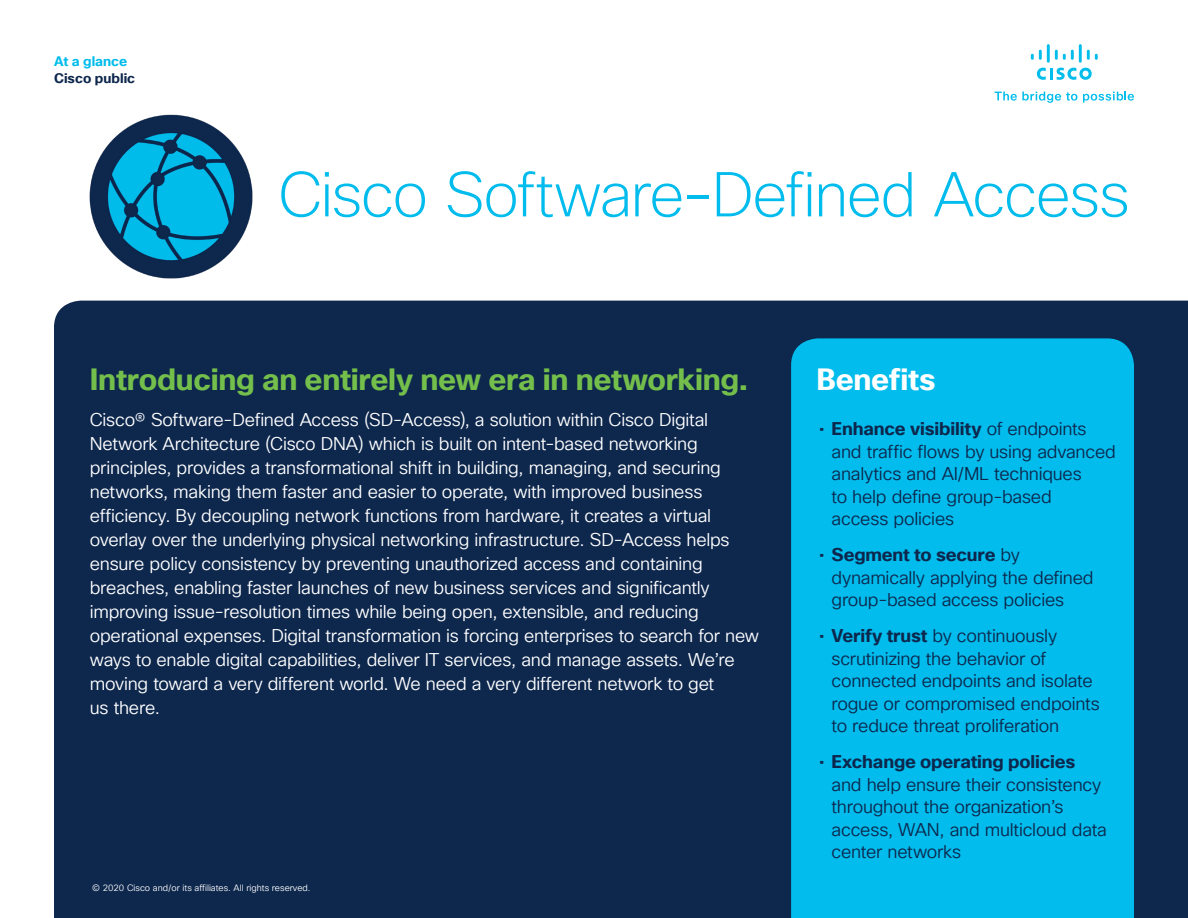
<style>
.page{position:relative;width:1188px;height:918px;background:#fff}
.page>*{position:absolute;margin:0;border:0;box-sizing:border-box;transform-origin:0 0}
.Title_Headline{font:200 61.5px "Cisco Sans TT";letter-spacing:-.025em;color:#01bcec}
.Intro_Heading{font:700 30px "Cisco Sans TT";letter-spacing:-.01em;color:#74bf4b}
.Sidebar_Heading_Whit{font:700 30px "Cisco Sans TT";letter-spacing:-.01em;color:#fff}
.Intro_Heading-2{font:18px/24px "Cisco Sans TT Light";letter-spacing:-.015em;color:#fff}
.t1{font:18px/22.5px "Cisco Sans TT Light";letter-spacing:-.015em;color:#0d274d}
.t2{font:700 13.5px "Cisco Sans TT";color:#0d274d}
.t3{font:700 13.5px "Cisco Sans TT";color:#01bcec}
.Footer_white{font:9px "Cisco Sans TT Light";color:#fff}
.s1{font-family:"Cisco Sans TT"}
.s2{font-family:"Cisco Sans TT";font-weight:700}
</style>
<div class="page">
<svg style="left:995px;top:92px;width:82px;height:11px"></svg>
<svg style="left:1083px;top:92px;width:51px;height:11px"></svg>
<svg style="left:1037px;top:68px;width:55px;height:12px"></svg>
<svg style="left:1031px;top:50px;width:11px;height:10px"></svg>
<hr style="left:1047px;top:44px;width:3px;height:19px;background:#00bdeb">
<svg style="left:1055px;top:50px;width:19px;height:10px"></svg>
<hr style="left:1079px;top:44px;width:3px;height:19px;background:#00bdeb">
<svg style="left:1087px;top:50px;width:11px;height:10px"></svg>
<div style="left:54px;top:301px;width:1134px;height:617px;background:#0d274d"></div>
<svg style="left:791px;top:338px;width:343px;height:580px;background:#01b9e8"></svg>
<img style="left:89px;top:114px;width:164px;height:165px">
<p class="t3" style="left:54px;top:52px;width:75px">At a glance</p>
<p class="t2" style="left:54px;top:69px;width:83px">Cisco public</p>
<p class="Title_Headline" style="left:278px;top:155px;width:853px">Cisco Software-Defined Access</p>
<p class="Intro_Heading" style="left:90px;top:360px;width:659px">Introducing an entirely new era in networking.</p>
<p class="Intro_Heading-2" style="left:90px;top:408px;width:671px">Cisco® Software-Defined Access (SD-Access), a solution within Cisco Digital Network Architecture (Cisco DNA) which is built on intent-based networking principles, provides a transformational shift in building, managing, and securing networks, making them faster and easier to operate, with improved business efficiency. By decoupling network functions from hardware, it creates a virtual overlay over the underlying physical networking infrastructure. SD-Access helps ensure policy consistency by preventing unauthorized access and containing breaches, enabling faster launches of new business services and significantly improving issue-resolution times while being open, extensible, and reducing operational expenses. Digital transformation is forcing enterprises to search for new ways to enable digital capabilities, deliver IT services, and manage assets. We’re moving toward a very different world. We need a very different network to get<br>us there.</p>
<p class="Footer_white" style="left:92px;top:882px;width:220px">© 2020 Cisco and/or its affiliates. All rights reserved.</p>
<p class="Sidebar_Heading_Whit" style="left:817px;top:360px;width:121px">Benefits</p>
<p class="t1" style="left:832px;top:418px;width:286px;text-indent:-13px"><span class="s1">•</span> <span class="s2">Enhance visibility</span> of endpoints and traffic flows by using advanced analytics and AI/ML techniques<br>to help define group-based<br>access policies</p>
<p class="t1" style="left:832px;top:544px;width:263px;text-indent:-13px"><span class="s1">•</span> <span class="s2">Segment to secure</span> by dynamically applying the defined group-based access policies</p>
<p class="t1" style="left:832px;top:625px;width:270px;text-indent:-13px"><span class="s1">•</span> <span class="s2">Verify trust</span> by continuously scrutinizing the behavior of connected endpoints and isolate rogue or compromised endpoints to reduce threat proliferation</p>
<p class="t1" style="left:832px;top:751px;width:277px;text-indent:-13px"><span class="s1">•</span> <span class="s2">Exchange operating policies </span>and help ensure their consistency throughout the organization’s access, WAN, and multicloud data center networks</p>
</div>
